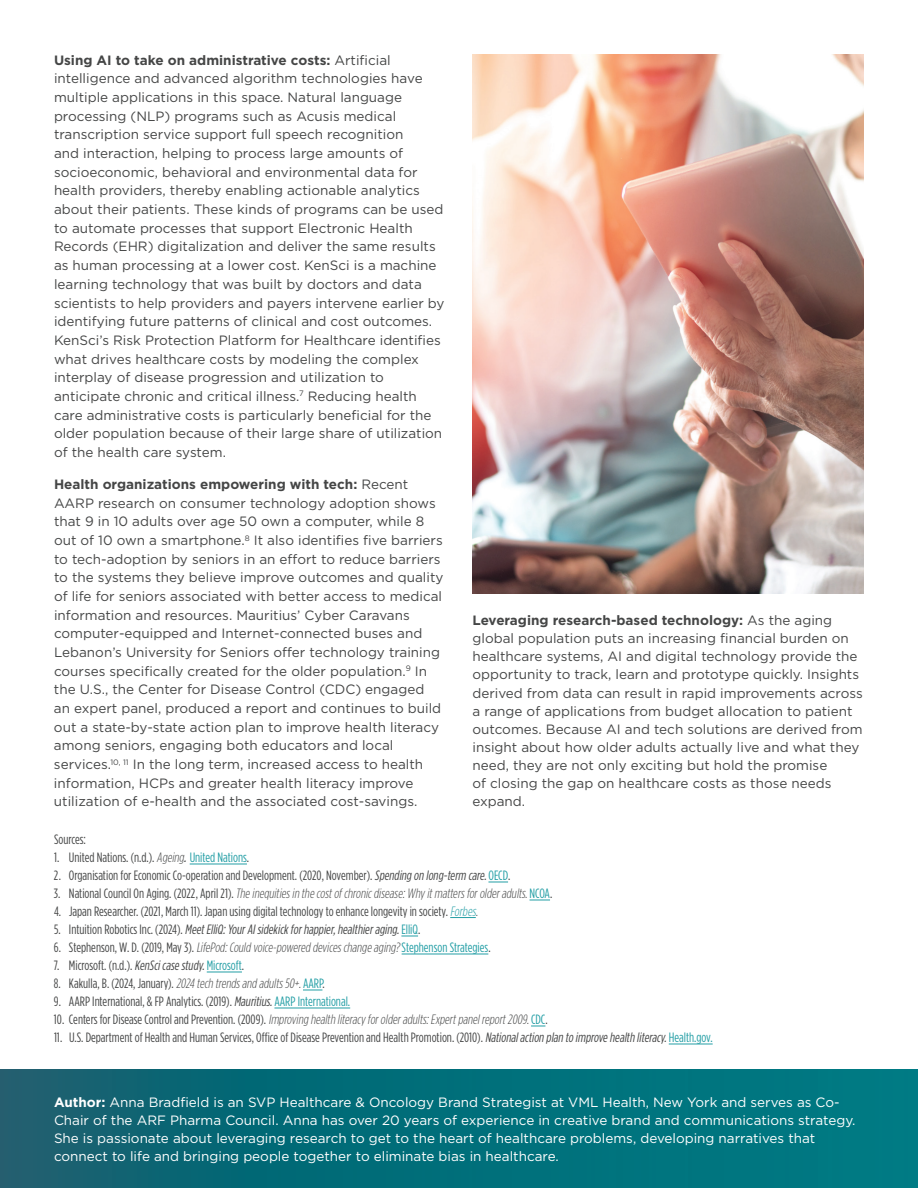
<style>
.page{position:relative;width:918px;height:1188px;background:#fff}
.page>*{position:absolute;margin:0;border:0;box-sizing:border-box;transform-origin:0 0}
.t1{font:13.5px/18.6px "Gotham";color:#454646}
.t2{font:13.5px/18px "Gotham Condensed";color:#454646}
.t3{font:13.5px/18px "Gotham";color:#fff}
.t4{font:italic 300 13.5px "Gotham Condensed";color:#454646}
.s1{font-weight:700}
.s2{font-weight:300;font-style:italic}
.s3{font-family:"Gotham";font-style:italic}
.s4{color:#239ea5}
.s5{font-style:italic}
.s6{font-weight:300;font-style:italic;color:#239ea5}
.s7{font-weight:400;font-style:normal}
.s8{font-weight:400;font-style:normal;color:#239ea5}
</style>
<div class="page">
<svg style="left:0;top:1069px;width:918px;height:119px;background:#056d79"></svg>
<hr style="left:190px;top:864px;width:57px;height:1px;background:#239ea5">
<svg style="left:488px;top:882px;width:20px;height:1px"></svg>
<svg style="left:530px;top:900px;width:20px;height:1px"></svg>
<svg style="left:450px;top:917px;width:26px;height:1px"></svg>
<svg style="left:401px;top:936px;width:17px;height:1px"></svg>
<hr style="left:402px;top:954px;width:86px;height:1px;background:#239ea5">
<hr style="left:207px;top:972px;width:35px;height:1px;background:#239ea5">
<svg style="left:303px;top:990px;width:19px;height:1px"></svg>
<hr style="left:274px;top:1008px;width:76px;height:1px;background:#239ea5">
<svg style="left:531px;top:1026px;width:14px;height:1px"></svg>
<hr style="left:669px;top:1044px;width:44px;height:1px;background:#239ea5">
<img style="left:472px;top:54px;width:392px;height:540px">
<p class="t1" style="left:54px;top:50px;width:392px"><span class="s1">Using AI to take on administrative costs:</span> Artificial intelligence and advanced algorithm technologies have multiple applications in this space. Natural language processing (NLP) programs such as Acusis medical transcription service support full speech recognition<br>and interaction, helping to process large amounts of socioeconomic, behavioral and environmental data for health providers, thereby enabling actionable analytics about their patients. These kinds of programs can be used to automate processes that support Electronic Health Records (EHR) digitalization and deliver the same results as human processing at a lower cost. KenSci is a machine learning technology that was built by doctors and data scientists to help providers and payers intervene earlier by identifying future patterns of clinical and cost outcomes.<br>KenSci’s Risk Protection Platform for Healthcare identifies what drives healthcare costs by modeling the complex interplay of disease progression and utilization to anticipate chronic and critical illness.<sup>7</sup> Reducing health care administrative costs is particularly beneficial for the older population because of their large share of utilization of the health care system.</p>
<p class="t1" style="left:54px;top:475px;width:391px"><span class="s1">Health organizations empowering with tech:</span> Recent AARP research on consumer technology adoption shows that 9 in 10 adults over age 50 own a computer, while 8 out of 10 own a smartphone.<sup>8</sup> It also identifies five barriers to tech-adoption by seniors in an effort to reduce barriers to the systems they believe improve outcomes and quality of life for seniors associated with better access to medical information and resources. Mauritius’ Cyber Caravans computer-equipped and Internet-connected buses and Lebanon’s University for Seniors offer technology training courses specifically created for the older population.<sup>9</sup> In the U.S., the Center for Disease Control (CDC) engaged an expert panel, produced a report and continues to build out a state-by-state action plan to improve health literacy among seniors, engaging both educators and local services.<sup>10,</sup> <sup>11</sup> In the long term, increased access to health information, HCPs and greater health literacy improve utilization of e-health and the associated cost-savings.</p>
<p class="t1" style="left:472px;top:611px;width:392px;line-height:18.1px"><span class="s1">Leveraging research-based technology:</span> As the aging global population puts an increasing financial burden on healthcare systems, AI and digital technology provide the opportunity to track, learn and prototype quickly. Insights derived from data can result in rapid improvements across a range of applications from budget allocation to patient outcomes. Because AI and tech solutions are derived from insight about how older adults actually live and what they need, they are not only exciting but hold the promise<br>of closing the gap on healthcare costs as those needs expand.</p>
<p class="t2" style="left:54px;top:830px;width:33px">Sources:</p>
<p class="t2" style="left:54px;top:848px;width:197px">1. United Nations. (n.d.). <span class="s2">Ageing</span><span class="s3">.</span> <span class="s4">United Nations</span>.</p>
<p class="t2" style="left:54px;top:866px;width:500px">2. Organisation for Economic Co-operation and Development. (2020, November). <span class="s5">Spending on long-term care.</span><span class="s4">OECD</span>.<br>3 . N a t i o n a l C o u n c i l O n A g i n g . ( 2 0 2 2 , A p r i l 2 1 ) . <span class="s2">Theinequitiesin thecostofchronicdisease:Whyitmattersforolderadults.</span> <span class="s4">N C O A</span> .</p>
<p class="t2" style="left:54px;top:902px;width:428px">4. Japan Researcher. (2021, March 11). Japan using digital technology to enhance longevity in society. <span class="s6">Forbes</span><span class="s2">.<br></span>5 . I n t u i t i o n R o b o t i c s I n c . ( 2 0 2 4 ) . <span class="s5">MeetElliQ:YourAIsidekickforhappier,healthieraging.</span> <span class="s4">E l l i Q</span> .</p>
<p class="t4" style="left:54px;top:940px;width:438px"><span class="s7">6. Stephenson, W. D. (2019, May 3).</span> LifePod:Could voice-powered deviceschangeaging?<span class="s8">Stephenson Strategies</span><span class="s7">.</span></p>
<p class="t2" style="left:54px;top:956px;width:192px">7. Microsoft. (n.d.). <span class="s5">KenScicasestudy.</span><span class="s4">Microsoft</span>.</p>
<p class="t2" style="left:54px;top:974px;width:272px">8. Kakulla, B. (2024, January). <span class="s2">2024tech trendsand adults50+.</span><span class="s4">AARP</span>.</p>
<p class="t2" style="left:54px;top:992px;width:495px">9. AARP International, &amp; FP Analytics. (2019). <span class="s5">Mauritius.</span><span class="s4">AARP International.<br></span>1 0 . C e n t e rs fo r D i s e a s e C o n t ro l a n d P reve n t i o n . ( 2 0 0 9 ) . <span class="s2">Improving health literacyforolderadults:Expertpanelreport2009.</span> <span class="s4">C D C</span> .</p>
<p class="t2" style="left:54px;top:1028px;width:660px">11. U.S. Department of Health and Human Services, Office of Disease Prevention and Health Promotion. (2010). <span class="s5">Nationalaction plan toimprovehealth literacy.</span><span class="s4">Health.gov.</span></p>
<p class="t3" style="left:54px;top:1093px;width:803px"><span class="s1">Author:</span> Anna Bradfield is an SVP Healthcare &amp; Oncology Brand Strategist at VML Health, New York and serves as Co-Chair of the ARF Pharma Council. Anna has over 20 years of experience in creative brand and communications strategy.<br>She is passionate about leveraging research to get to the heart of healthcare problems, developing narratives that connect to life and bringing people together to eliminate bias in healthcare.</p>
</div>
